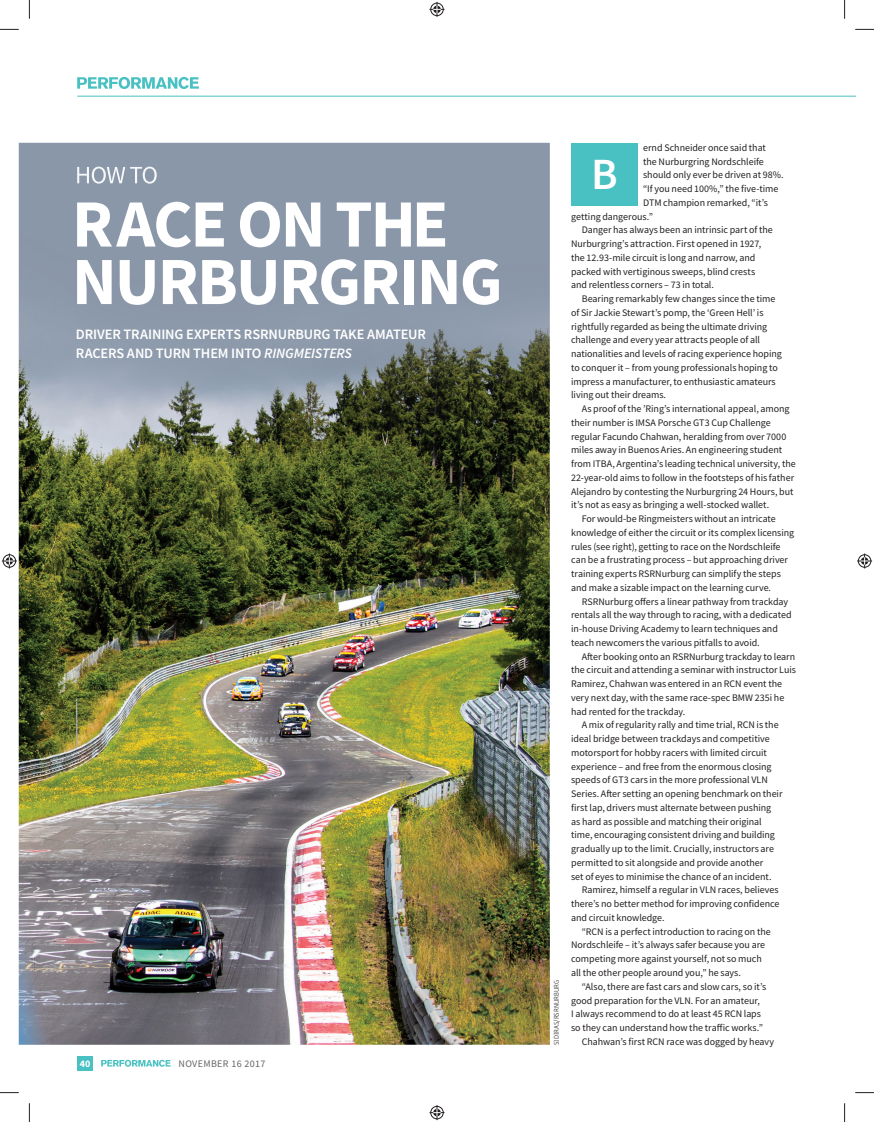
<style>
.page{position:relative;width:874px;height:1122px;background:#fff}
.page>*{position:absolute;margin:0;border:0;box-sizing:border-box;transform-origin:0 0}
.t1{font:700 67.5px/57.5px "Source Sans Pro";letter-spacing:-.03em;color:#fff}
.t2{font:600 44.62px "Source Sans Pro";color:#fff}
.t3{font:600 14.38px/19.4px "Source Sans Pro";letter-spacing:-.01em;color:#fff}
.t4{font:10px "Source Sans Pro";letter-spacing:-.005em;color:#231f20}
.t5{font:10px "Source Sans Pro";letter-spacing:.035em;color:#636366}
.t6{font:700 10px "Source Sans Pro";color:#fff}
.t7{font:300 6.88px "Unit OT";letter-spacing:.005em;color:#231f20}
.s1{font-style:italic}
</style>
<div class="page">
<img style="left:19px;top:143px;width:531px;height:902px">
<hr style="left:77px;top:96px;width:778px;height:1px;background:#49c1c2">
<div style="left:77px;top:1056px;width:16px;height:14px;background:#49c1c2"></div>
<svg style="left:101px;top:1060px;width:70px;height:7px"></svg>
<svg style="left:77px;top:77px;width:122px;height:12px"></svg>
<div style="left:571px;top:143px;width:67px;height:63px;background:#49c1c2"></div>
<img style="left:77px;top:167px;width:80px;height:17px">
<svg style="left:0;top:29px;width:19px;height:1px"></svg>
<svg style="left:855px;top:29px;width:19px;height:1px"></svg>
<svg style="left:0;top:1092px;width:19px;height:1px"></svg>
<svg style="left:855px;top:1092px;width:19px;height:1px"></svg>
<svg style="left:29px;top:0;width:1px;height:19px"></svg>
<svg style="left:29px;top:1103px;width:1px;height:19px"></svg>
<svg style="left:844px;top:0;width:1px;height:19px"></svg>
<svg style="left:844px;top:1103px;width:1px;height:19px"></svg>
<svg style="left:429px;top:2px;width:15px;height:15px"></svg>
<svg style="left:429px;top:1105px;width:15px;height:15px"></svg>
<svg style="left:2px;top:553px;width:15px;height:15px"></svg>
<svg style="left:857px;top:553px;width:15px;height:15px"></svg>
<h1 class="t1" style="left:72px;top:194px;width:432px">RACE ON THE<br>NURBURGRING</h1>
<h3 class="t3" style="left:76px;top:324px;width:351px">DRIVER TRAINING EXPERTS RSRNURBURG TAKE AMATEUR<br>RACERS AND TURN THEM INTO <span class="s1">RINGMEISTERS</span></h3>
<p class="t6" style="left:80px;top:1056px;width:12px">40</p>
<p class="t5" style="left:179px;top:1057px;width:88px">NOVEMBER 16 2017</p>
<p class="t7" style="left:552px;top:1045px;width:67px;rotate:-90deg">SIDIRAS/RSRNURBURG</p>
<p class="t4" style="left:643px;top:141px;width:124px">ernd Schneider once said that</p>
<p class="t4" style="left:643px;top:155px;width:122px">the Nurburgring Nordschleife</p>
<p class="t4" style="left:643px;top:169px;width:142px">should only ever be driven at 98%.</p>
<p class="t4" style="left:643px;top:183px;width:137px">“If you need 100%,” the five-time</p>
<p class="t4" style="left:643px;top:196px;width:126px">DTM champion remarked, “it’s</p>
<p class="t4" style="left:571px;top:210px;width:83px">getting dangerous.”</p>
<p class="t4" style="left:582px;top:224px;width:193px">Danger has always been an intrinsic part of the</p>
<p class="t4" style="left:571px;top:238px;width:192px">Nurburgring’s attraction. First opened in 1927,</p>
<p class="t4" style="left:571px;top:251px;width:186px">the 12.93-mile circuit is long and narrow, and</p>
<p class="t4" style="left:571px;top:265px;width:186px">packed with vertiginous sweeps, blind crests</p>
<p class="t4" style="left:571px;top:279px;width:144px">and relentless corners – 73 in total.</p>
<p class="t4" style="left:582px;top:293px;width:195px">Bearing remarkably few changes since the time</p>
<p class="t4" style="left:571px;top:306px;width:194px">of Sir Jackie Stewart’s pomp, the ‘Green Hell’ is</p>
<p class="t4" style="left:571px;top:320px;width:198px">rightfully regarded as being the ultimate driving</p>
<p class="t4" style="left:571px;top:334px;width:190px">challenge and every year attracts people of all</p>
<p class="t4" style="left:571px;top:348px;width:212px">nationalities and levels of racing experience hoping</p>
<p class="t4" style="left:571px;top:361px;width:208px">to conquer it – from young professionals hoping to</p>
<p class="t4" style="left:571px;top:375px;width:206px">impress a manufacturer, to enthusiastic amateurs</p>
<p class="t4" style="left:571px;top:389px;width:97px">living out their dreams.</p>
<p class="t4" style="left:582px;top:403px;width:209px">As proof of the ’Ring’s international appeal, among</p>
<p class="t4" style="left:571px;top:416px;width:201px">their number is IMSA Porsche GT3 Cup Challenge</p>
<p class="t4" style="left:571px;top:430px;width:217px">regular Facundo Chahwan, heralding from over 7000</p>
<p class="t4" style="left:571px;top:444px;width:212px">miles away in Buenos Aries. An engineering student</p>
<p class="t4" style="left:571px;top:458px;width:226px">from ITBA, Argentina’s leading technical university, the</p>
<p class="t4" style="left:571px;top:471px;width:224px">22-year-old aims to follow in the footsteps of his father</p>
<p class="t4" style="left:571px;top:485px;width:224px">Alejandro by contesting the Nurburgring 24 Hours, but</p>
<p class="t4" style="left:571px;top:499px;width:200px">it’s not as easy as bringing a well-stocked wallet.</p>
<p class="t4" style="left:582px;top:513px;width:196px">For would-be Ringmeisters without an intricate</p>
<p class="t4" style="left:571px;top:526px;width:225px">knowledge of either the circuit or its complex licensing</p>
<p class="t4" style="left:571px;top:540px;width:211px">rules (see right), getting to race on the Nordschleife</p>
<p class="t4" style="left:571px;top:554px;width:218px">can be a frustrating process – but approaching driver</p>
<p class="t4" style="left:571px;top:568px;width:211px">training experts RSRNurburg can simplify the steps</p>
<p class="t4" style="left:571px;top:581px;width:201px">and make a sizable impact on the learning curve.</p>
<p class="t4" style="left:582px;top:595px;width:208px">RSRNurburg offers a linear pathway from trackday</p>
<p class="t4" style="left:571px;top:609px;width:222px">rentals all the way through to racing, with a dedicated</p>
<p class="t4" style="left:571px;top:623px;width:208px">in-house Driving Academy to learn techniques and</p>
<p class="t4" style="left:571px;top:636px;width:190px">teach newcomers the various pitfalls to avoid.</p>
<p class="t4" style="left:582px;top:650px;width:215px">After booking onto an RSRNurburg trackday to learn</p>
<p class="t4" style="left:571px;top:664px;width:226px">the circuit and attending a seminar with instructor Luis</p>
<p class="t4" style="left:571px;top:678px;width:213px">Ramirez, Chahwan was entered in an RCN event the</p>
<p class="t4" style="left:571px;top:691px;width:215px">very next day, with the same race-spec BMW 235i he</p>
<p class="t4" style="left:571px;top:705px;width:116px">had rented for the trackday.</p>
<p class="t4" style="left:582px;top:719px;width:198px">A mix of regularity rally and time trial, RCN is the</p>
<p class="t4" style="left:571px;top:733px;width:200px">ideal bridge between trackdays and competitive</p>
<p class="t4" style="left:571px;top:746px;width:197px">motorsport for hobby racers with limited circuit</p>
<p class="t4" style="left:571px;top:760px;width:202px">experience – and free from the enormous closing</p>
<p class="t4" style="left:571px;top:774px;width:198px">speeds of GT3 cars in the more professional VLN</p>
<p class="t4" style="left:571px;top:788px;width:213px">Series. After setting an opening benchmark on their</p>
<p class="t4" style="left:571px;top:801px;width:202px">first lap, drivers must alternate between pushing</p>
<p class="t4" style="left:571px;top:815px;width:192px">as hard as possible and matching their original</p>
<p class="t4" style="left:571px;top:829px;width:205px">time, encouraging consistent driving and building</p>
<p class="t4" style="left:571px;top:843px;width:204px">gradually up to the limit. Crucially, instructors are</p>
<p class="t4" style="left:571px;top:856px;width:194px">permitted to sit alongside and provide another</p>
<p class="t4" style="left:571px;top:870px;width:202px">set of eyes to minimise the chance of an incident.</p>
<p class="t4" style="left:582px;top:884px;width:198px">Ramirez, himself a regular in VLN races, believes</p>
<p class="t4" style="left:571px;top:898px;width:210px">there’s no better method for improving confidence</p>
<p class="t4" style="left:571px;top:911px;width:95px">and circuit knowledge.</p>
<p class="t4" style="left:582px;top:925px;width:191px">“RCN is a perfect introduction to racing on the</p>
<p class="t4" style="left:571px;top:939px;width:195px">Nordschleife – it’s always safer because you are</p>
<p class="t4" style="left:571px;top:953px;width:192px">competing more against yourself, not so much</p>
<p class="t4" style="left:571px;top:966px;width:171px">all the other people around you,” he says.</p>
<p class="t4" style="left:582px;top:980px;width:186px">“Also, there are fast cars and slow cars, so it’s</p>
<p class="t4" style="left:571px;top:994px;width:190px">good preparation for the VLN. For an amateur,</p>
<p class="t4" style="left:571px;top:1008px;width:191px">I always recommend to do at least 45 RCN laps</p>
<p class="t4" style="left:571px;top:1021px;width:193px">so they can understand how the traffic works.”</p>
<p class="t4" style="left:582px;top:1035px;width:194px">Chahwan’s first RCN race was dogged by heavy</p>
<h2 class="t2" style="left:591px;top:145px;width:28px">B</h2>
</div>
